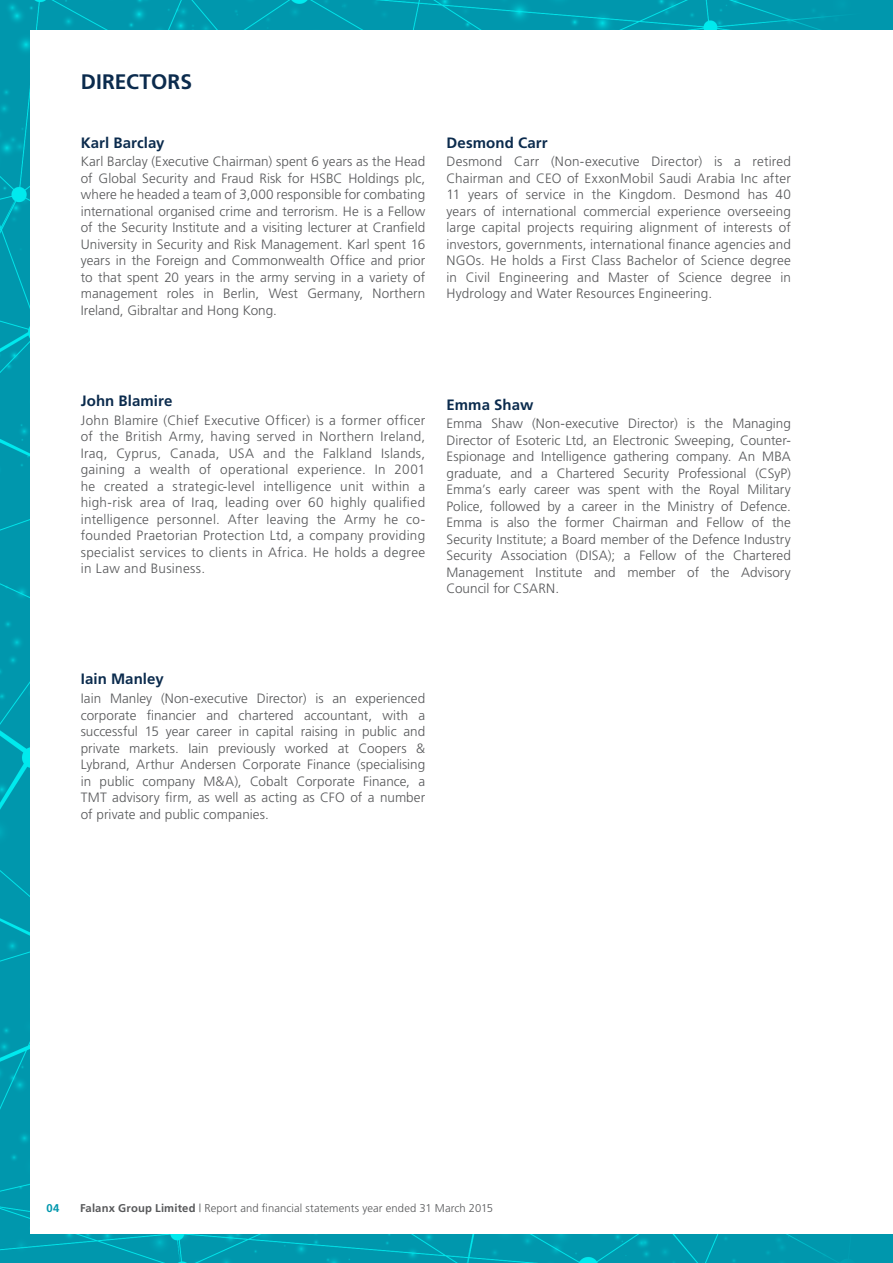
<style>
.page{position:relative;width:893px;height:1263px;background:#fff}
.page>*{position:absolute;margin:0;border:0;box-sizing:border-box;transform-origin:0 0}
.t1{font:700 21px "Frutiger";letter-spacing:.005em;color:#0b2b4d}
.t2{font:700 15px "Frutiger";letter-spacing:.005em;color:#0b2b4d}
.t3{font:300 13.5px/16.5px "Frutiger";letter-spacing:.005em;color:#57585a;text-align:justify}
.t4{font:300 11.25px "Frutiger";letter-spacing:.01em;color:#57585a}
.t5{font:700 11.25px "Frutiger";color:#0097ad}
.s1{font-weight:700}
</style>
<div class="page">
<img style="left:0;top:0;width:757px;height:1263px">
<div style="left:757px;top:0;width:136px;height:1263px;background:#0097ad"></div>
<div style="left:30px;top:30px;width:863px;height:1203px;background:#fff"></div>
<h1 class="t1" style="left:81px;top:70px;width:113px">DIRECTORS</h1>
<p class="t2" style="left:81px;top:134px;width:85px">Karl Barclay</p>
<p class="t3" style="left:81px;top:153px;width:346px">Karl Barclay (Executive Chairman) spent 6 years as the Head of Global Security and Fraud Risk for HSBC Holdings plc, where he headed a team of 3,000 responsible for combating international organised crime and terrorism. He is a Fellow of the Security Institute and a visiting lecturer at Cranfield University in Security and Risk Management. Karl spent 16 years in the Foreign and Commonwealth Office and prior to that spent 20 years in the army serving in a variety of management roles in Berlin, West Germany, Northern Ireland, Gibraltar and Hong Kong.</p>
<p class="t2" style="left:446px;top:134px;width:103px">Desmond Carr</p>
<p class="t3" style="left:446px;top:153px;width:346px">Desmond Carr (Non-executive Director) is a retired Chairman and CEO of ExxonMobil Saudi Arabia Inc after 11 years of service in the Kingdom. Desmond has 40 years of international commercial experience overseeing large capital projects requiring alignment of interests of investors, governments, international finance agencies and NGOs. He holds a First Class Bachelor of Science degree in Civil Engineering and Master of Science degree in Hydrology and Water Resources Engineering.</p>
<p class="t2" style="left:81px;top:392px;width:93px">John Blamire</p>
<p class="t3" style="left:81px;top:412px;width:346px">John Blamire (Chief Executive Officer) is a former officer of the British Army, having served in Northern Ireland, Iraq, Cyprus, Canada, USA and the Falkland Islands, gaining a wealth of operational experience. In 2001 he created a strategic-level intelligence unit within a high-risk area of Iraq, leading over 60 highly qualified intelligence personnel. After leaving the Army he co&shy;founded Praetorian Protection Ltd, a company providing specialist services to clients in Africa. He holds a degree in Law and Business.</p>
<p class="t2" style="left:446px;top:396px;width:88px">Emma Shaw</p>
<p class="t3" style="left:446px;top:415px;width:346px">Emma Shaw (Non-executive Director) is the Managing Director of Esoteric Ltd, an Electronic Sweeping, Counter-Espionage and Intelligence gathering company. An MBA graduate, and a Chartered Security Professional (CSyP)<br>Emma’s early career was spent with the Royal Military Police, followed by a career in the Ministry of Defence.<br>Emma is also the former Chairman and Fellow of the Security Institute; a Board member of the Defence Industry Security Association (DISA); a Fellow of the Chartered Management Institute and member of the Advisory Council for CSARN.</p>
<p class="t2" style="left:81px;top:670px;width:84px">Iain Manley</p>
<p class="t3" style="left:81px;top:690px;width:346px">Iain Manley (Non-executive Director) is an experienced corporate financier and chartered accountant, with a successful 15 year career in capital raising in public and private markets. Iain previously worked at Coopers &amp; Lybrand, Arthur Andersen Corporate Finance (specialising in public company M&amp;A), Cobalt Corporate Finance, a TMT advisory firm, as well as acting as CFO of a number of private and public companies.</p>
<p class="t5" style="left:46px;top:1202px;width:15px">04</p>
<p class="t4" style="left:80px;top:1202px;width:414px"><span class="s1">Falanx Group Limited</span> | Report and financial statements year ended 31 March 2015</p>
</div>
